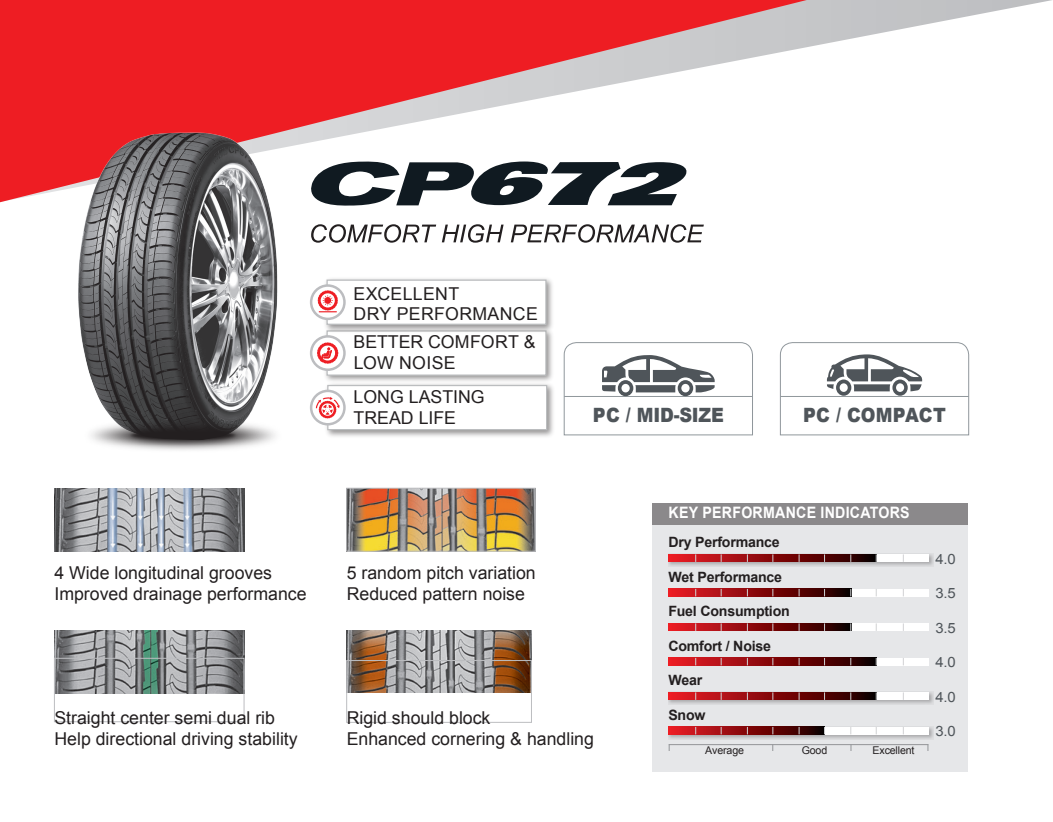
<style>
.page{position:relative;width:1053px;height:822px;background:#fff}
.page>*{position:absolute;margin:0;border:0;box-sizing:border-box;transform-origin:0 0}
.t1{font:900 19.62px "Arial";letter-spacing:-.01em;color:#4f555a;scale:.9 1}
.t2{font:900 19.62px "Arial";letter-spacing:.02em;color:#4f555a;scale:.9 1}
.t3{font:17.75px/21.2px "Arial";color:#231f20}
.t4{font:17.75px/20px "Arial";letter-spacing:.02em;color:#231f20}
.t5{font:700 15.75px "Arial";letter-spacing:.02em;color:#fff;scale:.9 1}
.t6{font:700 14.12px "Arial";letter-spacing:-.015em;color:#231f20}
.t7{font:14.12px "Arial";color:#4f555a;scale:1.05 1}
.t8{font:10.62px "Arial";letter-spacing:-.015em;color:#231f20}
</style>
<div class="page">
<svg style="left:806px;top:0;width:246px;height:48px"></svg>
<svg style="left:0;top:0;width:806px;height:202px;fill:#ee1d23"></svg>
<svg style="left:311px;top:224px;width:125px;height:18px"></svg>
<svg style="left:442px;top:224px;width:61px;height:18px"></svg>
<svg style="left:510px;top:224px;width:193px;height:18px"></svg>
<svg style="left:300px;top:161px;width:387px;height:45px"></svg>
<img style="left:74px;top:130px;width:211px;height:267px">
<img style="left:91px;top:397px;width:184px;height:53px">
<svg style="left:563px;top:342px;width:190px;height:93px"></svg>
<svg style="left:779px;top:342px;width:190px;height:93px"></svg>
<img style="left:322px;top:335px;width:230px;height:44px">
<div style="left:326px;top:330px;width:220px;height:45px;background:#fff;border:1px solid #bbbdbf"></div>
<img style="left:322px;top:278px;width:230px;height:57px">
<div style="left:326px;top:279px;width:220px;height:46px;background:#fff;border:1px solid #bbbdbf"></div>
<img style="left:322px;top:379px;width:231px;height:58px">
<div style="left:327px;top:384px;width:220px;height:46px;background:#fff;border:1px solid #bbbdbf"></div>
<svg style="left:311px;top:390px;width:33px;height:34px"></svg>
<div style="left:310px;top:389px;width:36px;height:36px;border:2px solid #bcbdc0;border-radius:50%"></div>
<svg style="left:311px;top:336px;width:33px;height:33px"></svg>
<div style="left:310px;top:335px;width:36px;height:36px;border:2px solid #bcbdc0;border-radius:50%"></div>
<svg style="left:317px;top:342px;width:21px;height:21px"></svg>
<svg style="left:311px;top:285px;width:33px;height:34px"></svg>
<div style="left:310px;top:284px;width:36px;height:36px;border:2px solid #bcbdc0;border-radius:50%"></div>
<svg style="left:318px;top:290px;width:20px;height:22px"></svg>
<svg style="left:316px;top:396px;width:24px;height:22px"></svg>
<img style="left:54px;top:488px;width:190px;height:63px">
<img style="left:54px;top:630px;width:190px;height:63px">
<div style="left:54px;top:657px;width:190px;height:64px;border:1px solid #bcbdc0"></div>
<img style="left:348px;top:490px;width:185px;height:59px">
<div style="left:346px;top:488px;width:189px;height:63px;border:1px solid #bcbdc0"></div>
<img style="left:346px;top:630px;width:185px;height:61px">
<div style="left:346px;top:660px;width:185px;height:62px;border:1px solid #bcbdc0"></div>
<div style="left:652px;top:502px;width:315px;height:269px;background:#e6e7e9"></div>
<div style="left:652px;top:502px;width:315px;height:22px;background:#8b898b"></div>
<svg style="left:668px;top:553px;width:265px;height:14px"></svg>
<div style="left:668px;top:554px;width:260px;height:7px;background:#fff"></div>
<svg style="left:668px;top:554px;width:207px;height:7px"></svg>
<div style="left:668px;top:588px;width:260px;height:8px;background:#fff"></div>
<svg style="left:668px;top:588px;width:182px;height:8px"></svg>
<div style="left:668px;top:623px;width:260px;height:7px;background:#fff"></div>
<svg style="left:668px;top:623px;width:182px;height:7px"></svg>
<div style="left:668px;top:657px;width:260px;height:8px;background:#fff"></div>
<svg style="left:668px;top:657px;width:207px;height:8px;background:#850f12"></svg>
<svg style="left:668px;top:691px;width:265px;height:13px"></svg>
<div style="left:668px;top:692px;width:260px;height:7px;background:#fff"></div>
<svg style="left:668px;top:692px;width:207px;height:7px"></svg>
<svg style="left:668px;top:727px;width:265px;height:12px"></svg>
<div style="left:668px;top:726px;width:260px;height:8px;background:#fff"></div>
<svg style="left:668px;top:726px;width:156px;height:8px"></svg>
<hr style="left:668px;top:744px;width:260px;height:1px;background:#939598">
<p class="t4" style="left:353px;top:283px;width:186px">EXCELLENT<br>DRY PERFORMANCE</p>
<p class="t3" style="left:353px;top:331px;width:184px">BETTER COMFORT &amp;<br>LOW NOISE</p>
<p class="t3" style="left:353px;top:386px;width:132px">LONG LASTING<br>TREAD LIFE</p>
<p class="t1" style="left:593px;top:401px;width:147px">PC / MID-SIZE</p>
<p class="t2" style="left:803px;top:401px;width:160px">PC / COMPACT</p>
<p class="t3" style="left:54px;top:561px;width:254px">4 Wide longitudinal grooves<br>Improved drainage performance</p>
<p class="t3" style="left:346px;top:561px;width:191px">5 random pitch variation<br>Reduced pattern noise</p>
<p class="t3" style="left:54px;top:706px;width:245px">Straight center semi dual rib<br>Help directional driving stability</p>
<p class="t3" style="left:346px;top:706px;width:249px">Rigid should block<br>Enhanced cornering &amp; handling</p>
<p class="t5" style="left:668px;top:502px;width:269px">KEY PERFORMANCE INDICATORS</p>
<p class="t6" style="left:668px;top:532px;width:113px">Dry Performance</p>
<p class="t6" style="left:668px;top:567px;width:115px">Wet Performance</p>
<p class="t6" style="left:668px;top:601px;width:123px">Fuel Consumption</p>
<p class="t6" style="left:668px;top:636px;width:104px">Comfort / Noise</p>
<p class="t6" style="left:668px;top:670px;width:36px">Wear</p>
<p class="t6" style="left:668px;top:705px;width:39px">Snow</p>
<p class="t8" style="left:705px;top:742px;width:40px">Average</p>
<p class="t8" style="left:801px;top:742px;width:27px">Good</p>
<p class="t8" style="left:872px;top:742px;width:43px">Excellent</p>
<p class="t7" style="left:935px;top:549px;width:21px">4.0</p>
<p class="t7" style="left:935px;top:583px;width:21px">3.5</p>
<p class="t7" style="left:935px;top:618px;width:21px">3.5</p>
<p class="t7" style="left:935px;top:652px;width:21px">4.0</p>
<p class="t7" style="left:935px;top:687px;width:21px">4.0</p>
<p class="t7" style="left:935px;top:721px;width:21px">3.0</p>
</div>
